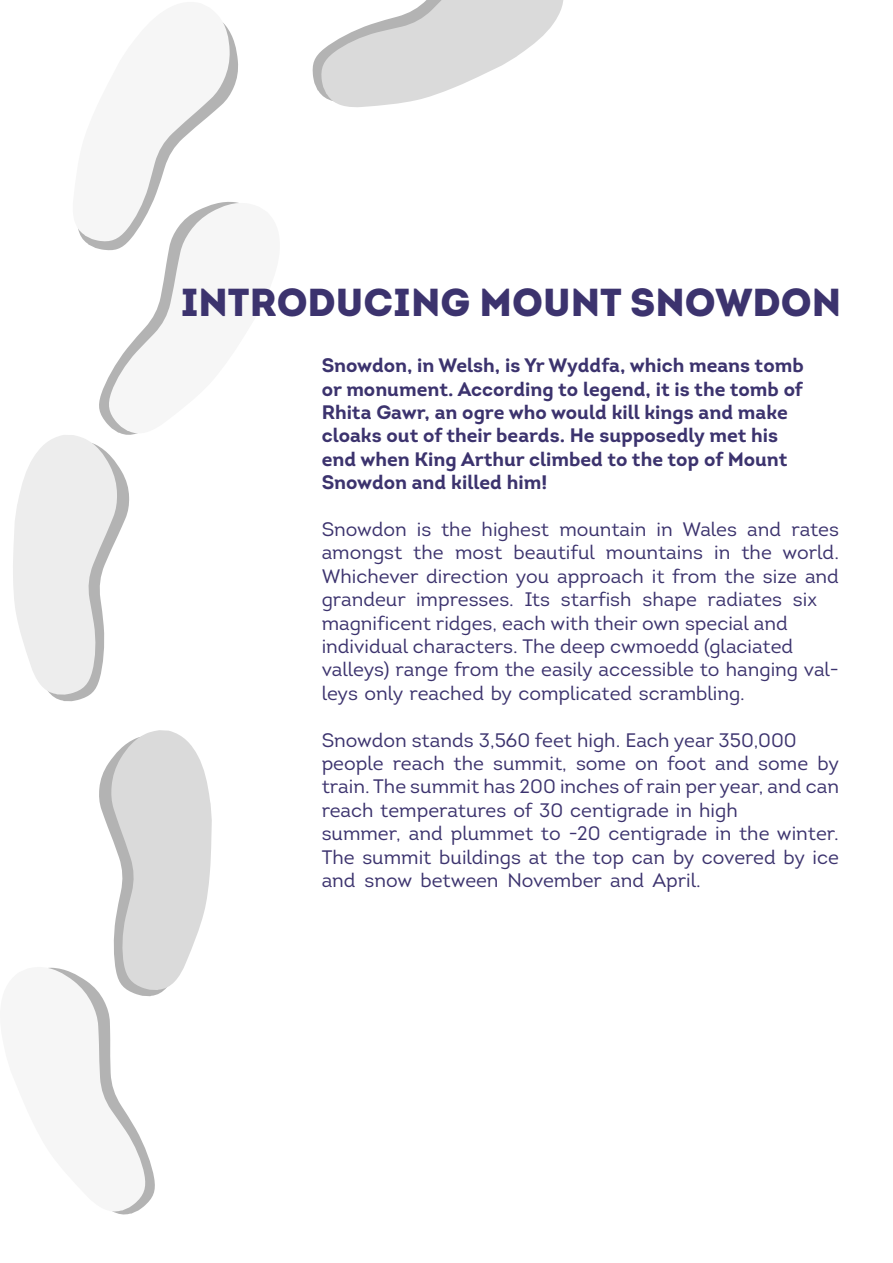
<style>
.page{position:relative;width:893px;height:1263px;background:#fff}
.page>*{position:absolute;margin:0;border:0;box-sizing:border-box;transform-origin:0 0}
.t1{font:900 39px "Intro";color:#3c336e}
.t2{font:19.5px/23.4px "Intro";color:#3c336e}
.t3{font:700 19.5px/23.4px "Intro";color:#3c336e}
</style>
<div class="page">
<svg style="left:312px;top:0;width:252px;height:107px"></svg>
<svg style="left:48px;top:730px;width:164px;height:485px"></svg>
<svg style="left:13px;top:22px;width:226px;height:679px"></svg>
<h1 class="t1" style="left:181px;top:276px;width:662px">INTRODUCING MOUNT SNOWDON</h1>
<p class="t3" style="left:322px;top:353px;width:484px">Snowdon in, Welsh is, Yr Wyddfa, which means tomb or monument. According to legend it, is the tomb of Rhita Gawr, an ogre who would kill kings and make cloaks out of their beards. He supposedly met his end when King Arthur climbed to the top of Mount Snowdon and killed him!</p>
<p class="t2" style="left:791px;top:518px;width:49px">rates</p>
<p class="t2" style="left:682px;top:518px;width:56px">Wales</p>
<p class="t2" style="left:322px;top:518px;width:87px">Snowdon</p>
<p class="t2" style="left:747px;top:518px;width:35px">and</p>
<p class="t2" style="left:441px;top:518px;width:32px">the</p>
<p class="t2" style="left:482px;top:518px;width:69px">highest</p>
<p class="t2" style="left:417px;top:518px;width:16px">is</p>
<p class="t2" style="left:559px;top:518px;width:89px">mountain</p>
<p class="t2" style="left:657px;top:518px;width:18px">in</p>
<p class="t2" style="left:514px;top:541px;width:83px">beautiful</p>
<p class="t2" style="left:783px;top:541px;width:58px">world.</p>
<p class="t2" style="left:413px;top:541px;width:32px">the</p>
<p class="t2" style="left:741px;top:541px;width:32px">the</p>
<p class="t2" style="left:606px;top:541px;width:99px">mountains</p>
<p class="t2" style="left:714px;top:541px;width:18px">in</p>
<p class="t2" style="left:322px;top:541px;width:82px">amongst</p>
<p class="t2" style="left:322px;top:564px;width:519px">Whichever direction you approach it from the size and</p>
<p class="t2" style="left:793px;top:588px;width:26px">six</p>
<p class="t2" style="left:455px;top:541px;width:49px">most</p>
<p class="t2" style="left:561px;top:588px;width:72px">starfish</p>
<p class="t2" style="left:322px;top:588px;width:473px">grandeur<br>magnificent ridges, each with their own special and individual characters. The deep cwmoedd (glaciated</p>
<p class="t2" style="left:322px;top:681px;width:425px">leys only reached by complicated scrambling.</p>
<p class="t2" style="left:708px;top:588px;width:76px">radiates</p>
<p class="t2" style="left:642px;top:588px;width:56px">shape</p>
<p class="t2" style="left:416px;top:588px;width:99px">impresses.</p>
<p class="t2" style="left:525px;top:588px;width:27px">Its</p>
<p class="t2" style="left:322px;top:658px;width:519px">valleys) range from the easily accessible to hanging val-</p>
<p class="t2" style="left:322px;top:728px;width:477px">Snowdon stands 3,560 feet high. Each year 350,000</p>
<p class="t2" style="left:667px;top:752px;width:40px">foot</p>
<p class="t2" style="left:322px;top:752px;width:63px">people</p>
<p class="t2" style="left:322px;top:775px;width:519px">train. The summit has 200 inches of rain per year, and can</p>
<p class="t2" style="left:322px;top:798px;width:418px">reach temperatures of 30 centigrade in high</p>
<p class="t2" style="left:322px;top:822px;width:519px">summer, and plummet to -20 centigrade in the winter.</p>
<p class="t2" style="left:322px;top:845px;width:519px">The summit buildings at the top can by covered by ice</p>
<p class="t2" style="left:507px;top:869px;width:195px">November and April.</p>
<p class="t2" style="left:715px;top:752px;width:35px">and</p>
<p class="t2" style="left:393px;top:752px;width:93px">reach the</p>
<p class="t2" style="left:817px;top:752px;width:23px">by</p>
<p class="t2" style="left:493px;top:752px;width:75px">summit,</p>
<p class="t2" style="left:576px;top:752px;width:51px">some</p>
<p class="t2" style="left:635px;top:752px;width:25px">on</p>
<p class="t2" style="left:758px;top:752px;width:51px">some</p>
<p class="t2" style="left:322px;top:869px;width:35px">and</p>
<p class="t2" style="left:364px;top:869px;width:136px">snow between</p>
</div>
